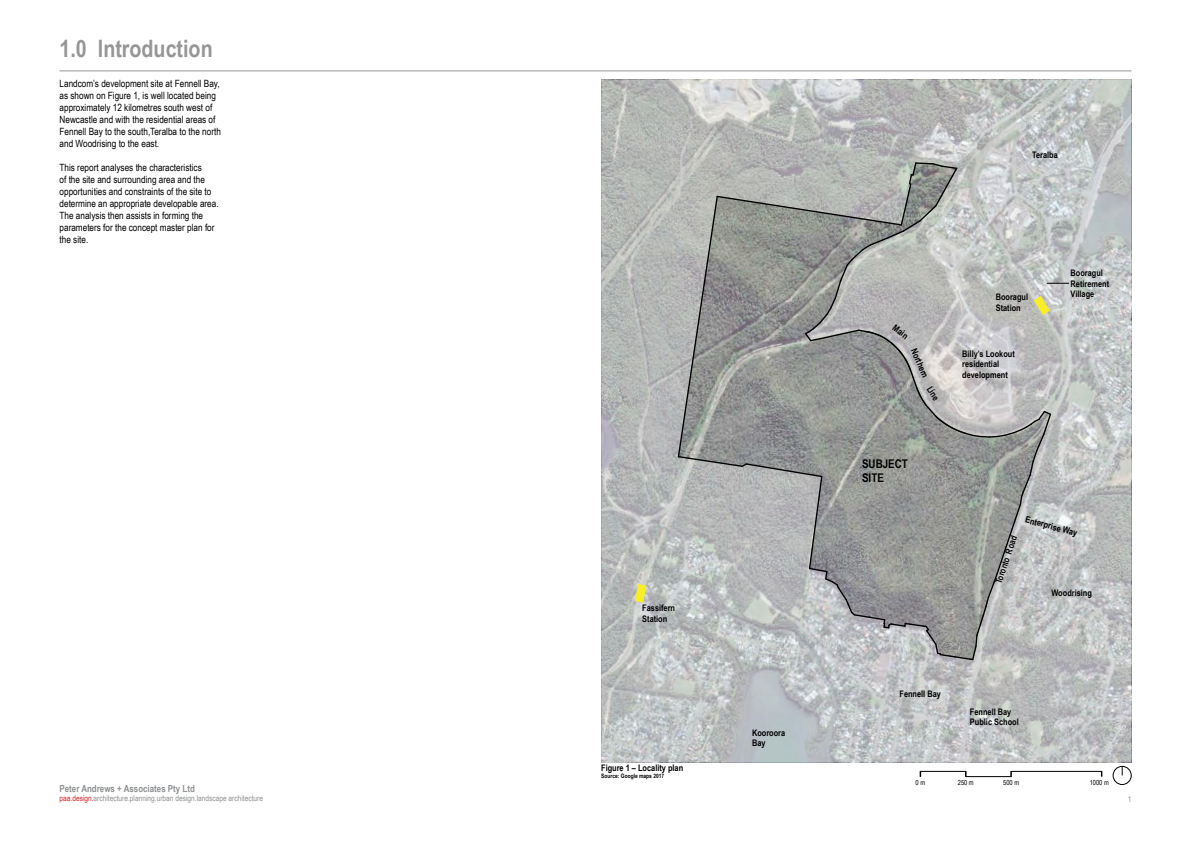
<style>
.page{position:relative;width:1191px;height:842px;background:#fff}
.page>*{position:absolute;margin:0;border:0;box-sizing:border-box;transform-origin:0 0}
.t1{font:700 24px "Arial Narrow";color:#969696}
.t2{font:700 12px/14.4px "Arial Narrow";color:#000}
.t3{font:10px/12px "Arial Narrow";color:#000}
.t4{font:700 9.7px "Arial Narrow";color:#8e9092}
.t5{font:700 9px/10.8px "Arial Narrow";color:#000}
.t6{font:8px "Arial Narrow";color:#8e9092}
.t7{font:7px "Arial Narrow";color:#000}
.t8{font:700 6px "Arial Narrow";color:#000}
.s1{color:#d2232a}
</style>
<div class="page">
<hr style="left:60px;top:70px;width:1071px;height:1px;background:#969696">
<svg style="left:601px;top:79px;width:530px;height:684px"></svg>
<hr style="left:920px;top:771px;width:45px;height:1px;background:#000">
<hr style="left:965px;top:776px;width:46px;height:1px;background:#000">
<div style="left:1112px;top:766px;width:19px;height:19px;border:1px solid #000;border-radius:50%"></div>
<hr style="left:1011px;top:771px;width:90px;height:1px;background:#000">
<svg style="left:635px;top:584px;width:11px;height:18px"></svg>
<svg style="left:677px;top:161px;width:392px;height:500px"></svg>
<h1 class="t1" style="left:60px;top:31px;width:155px">1.0 Introduction</h1>
<p class="t3" style="left:60px;top:77px;width:163px">Landcom’s development site at Fennell Bay, as shown on Figure 1, is well located being approximately 12 kilometres south west of Newcastle and with the residential areas of Fennell Bay to the south,Teralba to the north and Woodrising to the east.</p>
<p class="t3" style="left:60px;top:161px;width:161px">This report analyses the characteristics<br>of the site and surrounding area and the opportunities and constraints of the site to determine an appropriate developable area.<br>The analysis then assists in forming the parameters for the concept master plan for the site.</p>
<p class="t5" style="left:642px;top:602px;width:34px">Fassifern<br>Station</p>
<p class="t5" style="left:752px;top:727px;width:35px">Kooroora<br>Bay</p>
<p class="t5" style="left:1032px;top:149px;width:27px">Teralba</p>
<p class="t5" style="left:897px;top:322px;width:18px;rotate:37deg">Main</p>
<p class="t5" style="left:919px;top:346px;width:33px;rotate:67deg">Northern</p>
<p class="t5" style="left:934px;top:384px;width:17px;rotate:57deg">Line</p>
<p class="t2" style="left:862px;top:456px;width:47px">SUBJECT<br>SITE</p>
<p class="t5" style="left:995px;top:291px;width:34px">Booragul<br>Station</p>
<p class="t5" style="left:962px;top:348px;width:54px">Billy’s Lookout residential development</p>
<p class="t5" style="left:1070px;top:267px;width:40px">Booragul<br>Retirement<br>Village</p>
<p class="t5" style="left:992px;top:581px;width:51px;rotate:-71deg">Toronto Road</p>
<p class="t5" style="left:1027px;top:513px;width:55px;rotate:15deg">Enterprise Way</p>
<p class="t5" style="left:1051px;top:586px;width:42px">Woodrising</p>
<p class="t5" style="left:899px;top:688px;width:43px">Fennell Bay</p>
<p class="t5" style="left:970px;top:705px;width:50px">Fennell Bay<br>Public School</p>
<p class="t5" style="left:601px;top:762px;width:84px">Figure 1 – Locality plan</p>
<p class="t8" style="left:601px;top:771px;width:65px">Source: Google maps 2017</p>
<p class="t7" style="left:915px;top:777px;width:11px">0 m</p>
<p class="t7" style="left:957px;top:777px;width:17px">250 m</p>
<p class="t7" style="left:1003px;top:777px;width:17px">500 m</p>
<p class="t7" style="left:1089px;top:777px;width:21px">1000 m</p>
<p class="t4" style="left:60px;top:781px;width:137px">Peter Andrews + Associates Pty Ltd</p>
<p class="t6" style="left:60px;top:792px;width:205px"><span class="s1">paa.design.</span>architecture.planning.urban design.landscape architecture</p>
<p class="t6" style="left:1127px;top:793px;width:5px">1</p>
</div>
